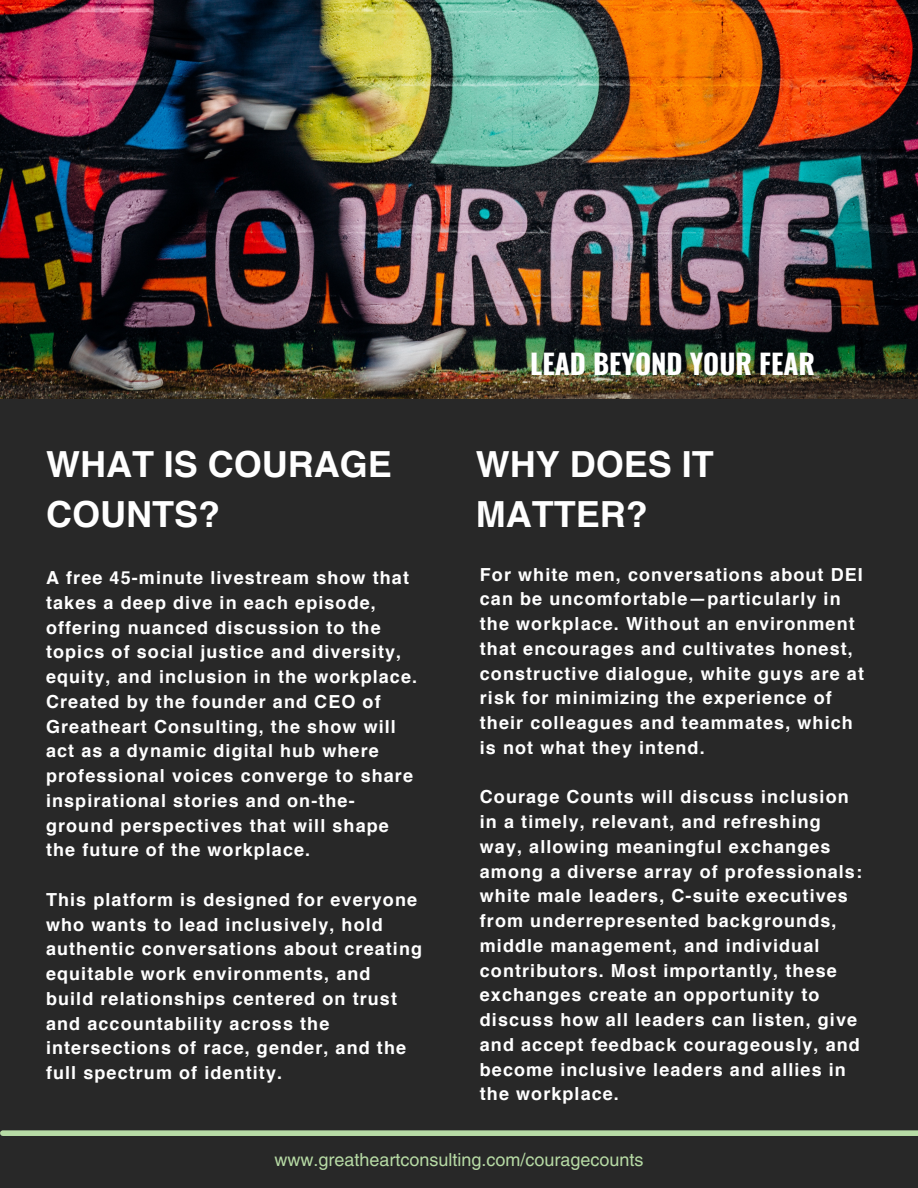
<style>
.page{position:relative;width:918px;height:1188px;background:#fff}
.page>*{position:absolute;margin:0;border:0;box-sizing:border-box;transform-origin:0 0}
.t1{font:700 36px/49.5px "Helvetica";color:#fff}
.t2{font:700 27.45px "Oswald";color:#fff}
.t3{font:700 18px/24.8px "Helvetica";letter-spacing:.06em;color:#fff}
.t4{font:18px "Helvetica";color:#b7dba5}
</style>
<div class="page">
<img style="left:0;top:0;width:918px;height:399px">
<div style="left:0;top:399px;width:918px;height:789px;background:#282828"></div>
<div style="left:3px;top:1130px;width:915px;height:6px;background:#b7dba5"></div>
<p class="t2" style="left:530px;top:342px;width:286px">LEAD BEYOND YOUR FEAR</p>
<p class="t1" style="left:46px;top:443px;width:347px">WHAT IS COURAGE<br>COUNTS?</p>
<p class="t1" style="left:476px;top:443px;width:239px">WHY DOES IT<br>MATTER?</p>
<p class="t3" style="left:46px;top:567px;width:373px">A free 45-minute livestream show that takes a deep dive in each episode, offering nuanced discussion to the topics of social justice and diversity, equity, and inclusion in the workplace.<br>Created by the founder and CEO of Greatheart Consulting, the show will act as a dynamic digital hub where professional voices converge to share inspirational stories and on-the&shy;ground perspectives that will shape the future of the workplace.</p>
<p class="t3" style="left:46px;top:889px;width:378px">This platform is designed for everyone who wants to lead inclusively, hold authentic conversations about creating equitable work environments, and build relationships centered on trust and accountability across the intersections of race, gender, and the full spectrum of identity.</p>
<p class="t3" style="left:480px;top:563px;width:386px">For white men, conversations about DEI can be uncomfortable—particularly in the workplace. Without an environment that encourages and cultivates honest, constructive dialogue, white guys are at risk for minimizing the experience of their colleagues and teammates, which is not what they intend.</p>
<p class="t3" style="left:480px;top:786px;width:384px">Courage Counts will discuss inclusion in a timely, relevant, and refreshing way, allowing meaningful exchanges among a diverse array of professionals: white male leaders, C-suite executives from underrepresented backgrounds, middle management, and individual contributors. Most importantly, these exchanges create an opportunity to discuss how all leaders can listen, give and accept feedback courageously, and become inclusive leaders and allies in the workplace.</p>
<p class="t4" style="left:274px;top:1149px;width:371px">www.greatheartconsulting.com/couragecounts</p>
</div>
